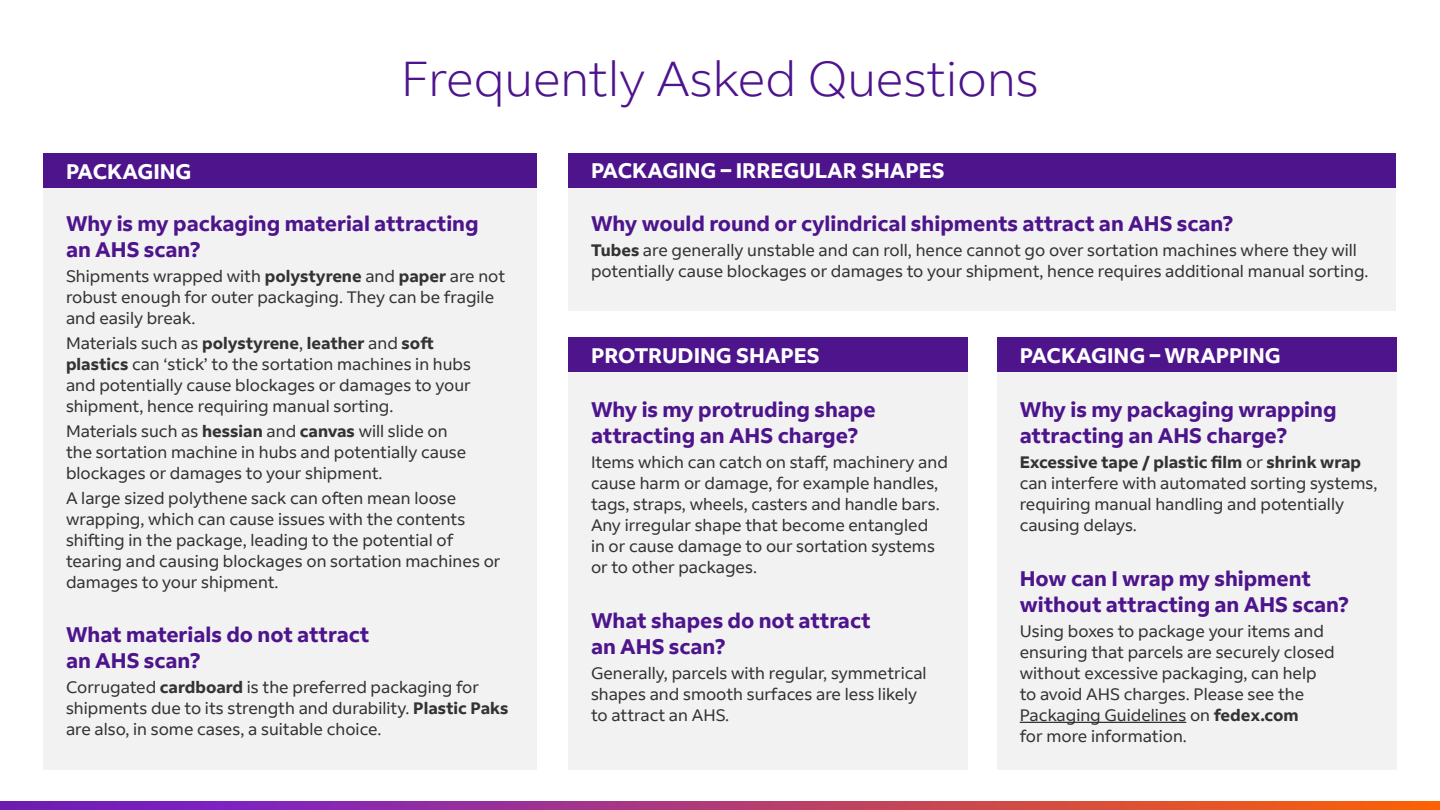
<style>
.page{position:relative;width:1440px;height:810px;background:#fff}
.page>*{position:absolute;margin:0;border:0;box-sizing:border-box;transform-origin:0 0}
.t1{font:300 48.75px "Fed Ex Sans";color:#4d148c}
.t2{font:700 21px/26.2px "Fed Ex Sans";color:#4d148c}
.t3{font:700 21px "Fed Ex Sans";color:#fff}
.t4{font:16.5px/21px "Fed Ex Sans";color:#333}
.s1{font-weight:700}
</style>
<div class="page">
<svg style="left:0;top:801px;width:1440px;height:9px;background:#b13c70"></svg>
<div style="left:44px;top:153px;width:493px;height:617px;background:#f2f2f2"></div>
<div style="left:44px;top:153px;width:493px;height:34px;background:#4d148c"></div>
<div style="left:568px;top:170px;width:828px;height:141px;background:#f2f2f2"></div>
<div style="left:997px;top:338px;width:399px;height:432px;background:#f2f2f2"></div>
<div style="left:568px;top:338px;width:400px;height:432px;background:#f2f2f2"></div>
<div style="left:568px;top:153px;width:828px;height:34px;background:#4d148c"></div>
<div style="left:568px;top:338px;width:400px;height:34px;background:#4d148c"></div>
<div style="left:997px;top:338px;width:399px;height:34px;background:#4d148c"></div>
<hr style="left:1020px;top:722px;width:166px;height:1px;background:#333">
<h1 class="t1" style="left:401px;top:51px;width:639px">Frequently Asked Questions</h1>
<p class="t3" style="left:66px;top:159px;width:127px">PACKAGING</p>
<p class="t2" style="left:66px;top:211px;width:414px">Why is my packaging material attracting an AHS scan?</p>
<p class="t4" style="left:66px;top:266px;width:441px">Shipments wrapped with <span class="s1">polystyrene</span> and <span class="s1">paper</span> are not robust enough for outer packaging. They can be fragile and easily break.</p>
<p class="t4" style="left:66px;top:333px;width:407px">Materials such as <span class="s1">polystyrene</span>, <span class="s1">leather</span> and <span class="s1">soft plastics</span> can ‘stick’ to the sortation machines in hubs and potentially cause blockages or damages to your shipment, hence requiring manual sorting.</p>
<p class="t4" style="left:66px;top:421px;width:402px">Materials such as <span class="s1">hessian</span> and <span class="s1">canvas</span> will slide on the sortation machine in hubs and potentially cause blockages or damages to your shipment.</p>
<p class="t4" style="left:66px;top:487px;width:436px">A large sized polythene sack can often mean loose wrapping, which can cause issues with the contents shifting in the package, leading to the potential of tearing and causing blockages on sortation machines or damages to your shipment.</p>
<p class="t2" style="left:66px;top:622px;width:305px">What materials do not attract an AHS scan?</p>
<p class="t4" style="left:66px;top:677px;width:444px">Corrugated <span class="s1">cardboard</span> is the preferred packaging for shipments due to its strength and durability. <span class="s1">Plastic Paks </span>are also, in some cases, a suitable choice.</p>
<p class="t3" style="left:591px;top:158px;width:355px">PACKAGING – IRREGULAR SHAPES</p>
<p class="t2" style="left:591px;top:211px;width:644px">Why would round or cylindrical shipments attract an AHS scan?</p>
<p class="t4" style="left:591px;top:240px;width:779px"><span class="s1">Tubes</span> are generally unstable and can roll, hence cannot go over sortation machines where they will potentially cause blockages or damages to your shipment, hence requires additional manual sorting.</p>
<p class="t3" style="left:591px;top:343px;width:230px">PROTRUDING SHAPES</p>
<p class="t2" style="left:591px;top:396px;width:286px">Why is my protruding shape attracting an AHS charge?</p>
<p class="t4" style="left:591px;top:452px;width:358px">Items which can catch on staff, machinery and cause harm or damage, for example handles, tags, straps, wheels, casters and handle bars.<br>Any irregular shape that become entangled<br>in or cause damage to our sortation systems or to other packages.</p>
<p class="t2" style="left:591px;top:607px;width:281px">What shapes do not attract an AHS scan?</p>
<p class="t4" style="left:591px;top:662px;width:337px">Generally, parcels with regular, symmetrical shapes and smooth surfaces are less likely to attract an AHS.</p>
<p class="t3" style="left:1020px;top:343px;width:263px">PACKAGING – WRAPPING</p>
<p class="t2" style="left:1020px;top:396px;width:318px">Why is my packaging wrapping attracting an AHS charge?</p>
<p class="t4" style="left:1020px;top:452px;width:359px"><span class="s1">Excessive tape / plastic film</span> or <span class="s1">shrink wrap </span>can interfere with automated sorting systems, requiring manual handling and potentially causing delays.</p>
<p class="t2" style="left:1020px;top:565px;width:331px">How can I wrap my shipment without attracting an AHS scan?</p>
<p class="t4" style="left:1020px;top:620px;width:317px">Using boxes to package your items and ensuring that parcels are securely closed without excessive packaging, can help to avoid AHS charges. Please see the Packaging Guidelines on <span class="s1">fedex.com<br></span>for more information.</p>
</div>
